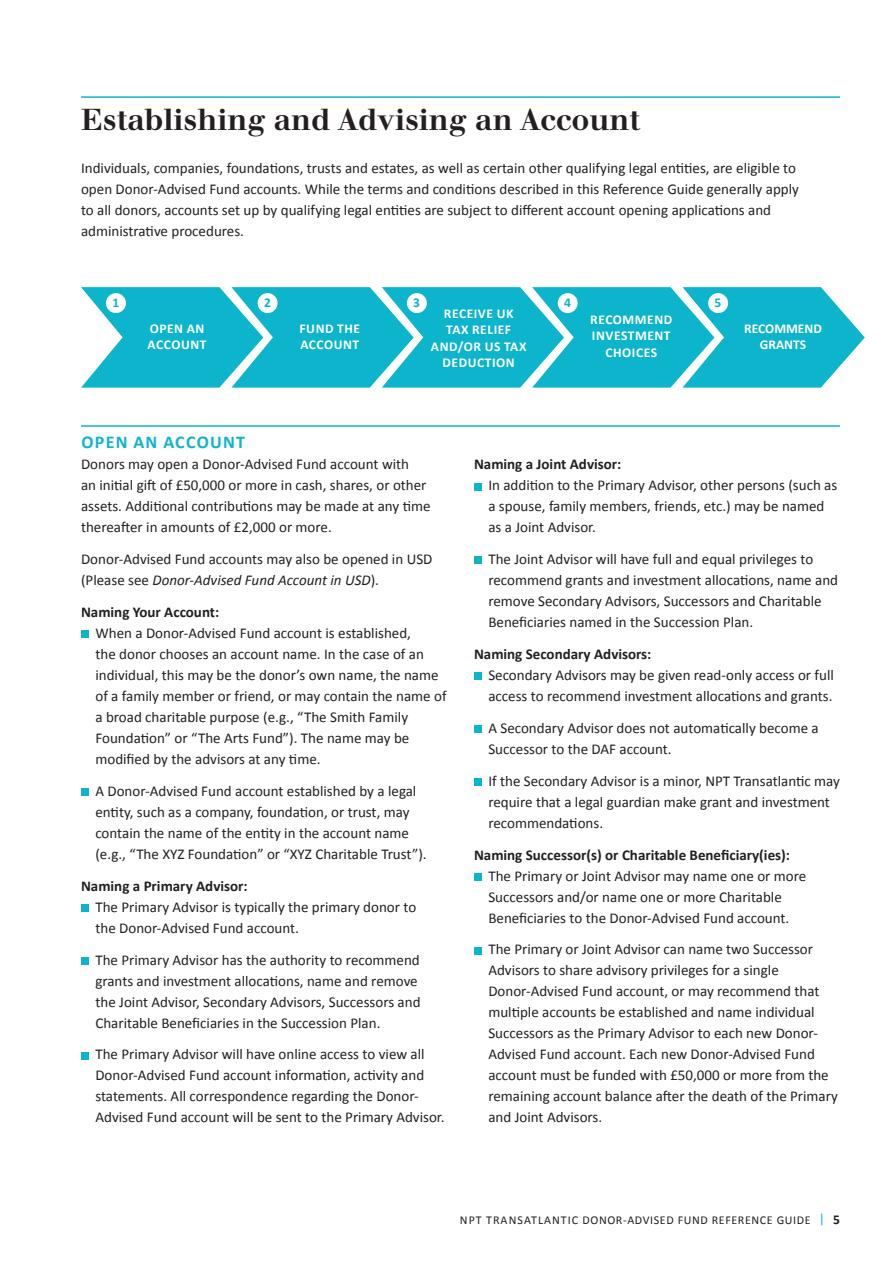
<style>
.page{position:relative;width:894px;height:1263px;background:#fff}
.page>*{position:absolute;margin:0;border:0;box-sizing:border-box;transform-origin:0 0}
.Headline{font:500 30px "Walbaum Book BQ";color:#231f20}
.Sub-head{font:700 18px "Calibri";letter-spacing:.07em;color:#0db5cc}
.Bullet{font:15px/21px "Calibri";color:#231f20}
.Bullet_-_first_parag{font:15px/21px "Calibri";color:#231f20}
.Text_Single_Column{font:15px/21px "Calibri";color:#231f20}
.Text_-_first_paragra{font:15px/21px "Calibri";color:#231f20}
.Sub-subhead{font:700 15px "Calibri";color:#231f20}
.Text{font:15px/21px "Calibri";color:#231f20}
.Text-2{font:700 13.5px/16.5px "Calibri";letter-spacing:.04em;color:#fff}
.Text-3{font:700 13.5px/16.5px "Calibri";color:#fff;text-align:center}
.Text-4{font:700 13.5px "Calibri";color:#0db5cc}
.t1{font:12px "Calibri";letter-spacing:.05em;color:#231f20}
.s1{font-style:italic}
.s2{font-size:13.5px;color:#0db5cc}
.s3{font-weight:700;font-size:13.5px}
</style>
<div class="page">
<hr style="left:81px;top:96px;width:758px;height:2px;background:#0db5cc">
<svg style="left:81px;top:287px;width:783px;height:100px;background:#29bdd1"></svg>
<div style="left:106px;top:293px;width:20px;height:20px;background:#fff;border-radius:50%"></div>
<div style="left:257px;top:293px;width:20px;height:20px;background:#fff;border-radius:50%"></div>
<div style="left:407px;top:293px;width:19px;height:20px;background:#fff;border-radius:50%"></div>
<div style="left:557px;top:293px;width:20px;height:20px;background:#fff;border-radius:50%"></div>
<div style="left:707px;top:293px;width:20px;height:20px;background:#fff;border-radius:50%"></div>
<hr style="left:81px;top:425px;width:758px;height:2px;background:#0db5cc">
<div style="left:81px;top:630px;width:8px;height:8px;background:#0db5cc"></div>
<div style="left:81px;top:788px;width:8px;height:8px;background:#0db5cc"></div>
<div style="left:81px;top:904px;width:8px;height:7px;background:#0db5cc"></div>
<div style="left:81px;top:957px;width:8px;height:7px;background:#0db5cc"></div>
<div style="left:81px;top:1051px;width:8px;height:8px;background:#0db5cc"></div>
<div style="left:474px;top:483px;width:7px;height:7px;background:#0db5cc"></div>
<div style="left:474px;top:556px;width:7px;height:8px;background:#0db5cc"></div>
<div style="left:474px;top:672px;width:7px;height:8px;background:#0db5cc"></div>
<div style="left:474px;top:725px;width:7px;height:8px;background:#0db5cc"></div>
<div style="left:474px;top:778px;width:7px;height:7px;background:#0db5cc"></div>
<div style="left:474px;top:873px;width:7px;height:7px;background:#0db5cc"></div>
<div style="left:474px;top:946px;width:7px;height:8px;background:#0db5cc"></div>
<p class="Headline" style="left:81px;top:103px;width:560px">Establishing and Advising an Account</p>
<p class="Text_Single_Column" style="left:81px;top:158px;width:719px">Individuals, companies, foundations, trusts and estates, as well as certain other qualifying legal entities, are eligible to open Donor-Advised Fund accounts. While the terms and conditions described in this Reference Guide generally apply to all donors, accounts set up by qualifying legal entities are subject to different account opening applications and administrative procedures.</p>
<p class="Text-4" style="left:112px;top:294px;width:8px">1</p>
<p class="Text-4" style="left:264px;top:294px;width:8px">2</p>
<p class="Text-4" style="left:413px;top:294px;width:8px">3</p>
<p class="Text-4" style="left:564px;top:294px;width:8px">4</p>
<p class="Text-4" style="left:714px;top:294px;width:8px">5</p>
<p class="Text-2" style="left:431px;top:305px;width:97px;text-align:center">RECEIVE UK<br>TAX RELIEF<br>AND/OR US TAX</p>
<p class="Text-2" style="left:442px;top:354px;width:74px">DEDUCTION</p>
<p class="Text-2" style="left:590px;top:311px;width:83px;text-align:center">RECOMMEND<br>INVESTMENT<br>CHOICES</p>
<p class="Text-3" style="left:743px;top:320px;width:79px">RECOMMEND<br>GRANTS</p>
<p class="Text-2" style="left:147px;top:320px;width:60px">OPEN AN<br>ACCOUNT</p>
<p class="Text-2" style="left:299px;top:320px;width:62px">FUND THE<br>ACCOUNT</p>
<p class="Sub-head" style="left:81px;top:431px;width:165px">OPEN AN ACCOUNT</p>
<p class="Text_-_first_paragra" style="left:81px;top:454px;width:351px">Donors may open a Donor-Advised Fund account with<br>an initial gift of £50,000 or more in cash, shares, or other assets. Additional contributions may be made at any time thereafter in amounts of £2,000 or more.</p>
<p class="Text" style="left:81px;top:549px;width:353px">Donor-Advised Fund accounts may also be opened in USD (Please see <span class="s1">Donor-Advised Fund Account in USD</span>).</p>
<p class="Sub-subhead" style="left:81px;top:602px;width:140px">Naming Your Account:</p>
<p class="Bullet_-_first_parag" style="left:95px;top:622px;width:352px">When a Donor-Advised Fund account is established,<br>the donor chooses an account name. In the case of an individual, this may be the donor’s own name, the name of a family member or friend, or may contain the name of a broad charitable purpose (e.g., “The Smith Family Foundation” or “The Arts Fund”). The name may be modified by the advisors at any time.</p>
<p class="Bullet" style="left:95px;top:780px;width:332px">A Donor-Advised Fund account established by a legal entity, such as a company, foundation, or trust, may contain the name of the entity in the account name (e.g., “The XYZ Foundation” or “XYZ Charitable Trust”).</p>
<p class="Sub-subhead" style="left:81px;top:876px;width:168px">Naming a Primary Advisor:</p>
<p class="Bullet_-_first_parag" style="left:95px;top:896px;width:322px">The Primary Advisor is typically the primary donor to the Donor-Advised Fund account.</p>
<p class="Bullet" style="left:95px;top:949px;width:326px">The Primary Advisor has the authority to recommend grants and investment allocations, name and remove the Joint Advisor, Secondary Advisors, Successors and Charitable Beneficiaries in the Succession Plan.</p>
<p class="Bullet" style="left:95px;top:1044px;width:350px">The Primary Advisor will have online access to view all Donor-Advised Fund account information, activity and statements. All correspondence regarding the Donor-Advised Fund account will be sent to the Primary Advisor.</p>
<p class="Sub-subhead" style="left:474px;top:455px;width:149px">Naming a Joint Advisor:</p>
<p class="Bullet_-_first_parag" style="left:488px;top:475px;width:350px">In addition to the Primary Advisor, other persons (such as a spouse, family members, friends, etc.) may be named as a Joint Advisor.</p>
<p class="Bullet" style="left:488px;top:549px;width:351px">The Joint Advisor will have full and equal privileges to recommend grants and investment allocations, name and remove Secondary Advisors, Successors and Charitable Beneficiaries named in the Succession Plan.</p>
<p class="Sub-subhead" style="left:474px;top:644px;width:179px">Naming Secondary Advisors:</p>
<p class="Bullet_-_first_parag" style="left:488px;top:664px;width:347px">Secondary Advisors may be given read-only access or full access to recommend investment allocations and grants.</p>
<p class="Bullet" style="left:488px;top:717px;width:332px">A Secondary Advisor does not automatically become a<br>Successor to the DAF account.</p>
<p class="Bullet" style="left:488px;top:770px;width:353px">If the Secondary Advisor is a minor, NPT Transatlantic may require that a legal guardian make grant and investment recommendations.</p>
<p class="Sub-subhead" style="left:474px;top:845px;width:317px">Naming Successor(s) or Charitable Beneficiary(ies):</p>
<p class="Bullet_-_first_parag" style="left:488px;top:865px;width:319px">The Primary or Joint Advisor may name one or more<br>Successors and/or name one or more Charitable<br>Beneficiaries to the Donor-Advised Fund account.</p>
<p class="Bullet" style="left:488px;top:939px;width:351px">The Primary or Joint Advisor can name two Successor Advisors to share advisory privileges for a single Donor-Advised Fund account, or may recommend that multiple accounts be established and name individual Successors as the Primary Advisor to each new Donor-Advised Fund account. Each new Donor-Advised Fund account must be funded with £50,000 or more from the remaining account balance after the death of the Primary and Joint Advisors.</p>
<p class="t1" style="left:459px;top:1212px;width:381px">NPT TRANSATLANTIC DONOR-ADVISED FUND REFERENCE GUIDE <span class="s2">|</span> <span class="s3">5</span></p>
</div>
